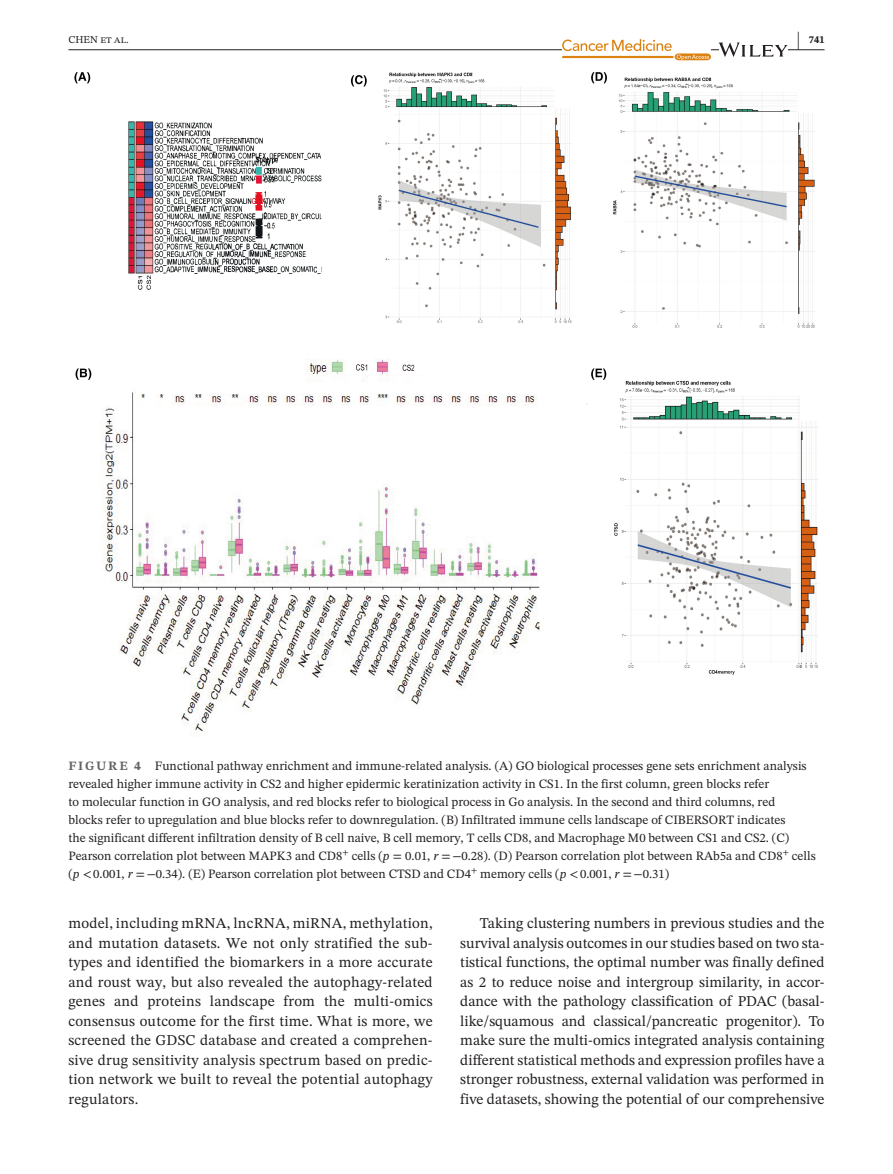
<style>
.page{position:relative;width:893px;height:1174px;background:#fff}
.page>*{position:absolute;margin:0;border:0;box-sizing:border-box;transform-origin:0 0}
.t1{font:700 21px "STIX Two Text";color:#231f20;scale:.42 1}
.t2{font:15px/19.5px "STIX Two Text";letter-spacing:.005em;color:#231f20;text-align:justify}
.t3{font:12.75px/18px "STIX Two Text";color:#231f20}
.t4{font:10.5px "STIX Two Text";color:#231f20}
.t5{font:700 10.5px "STIX Two Text";color:#231f20}
.s1{font-weight:700;color:#636366}
.s2{font-style:italic}
</style>
<div class="page">
<hr style="left:68px;top:49px;width:756px;height:1px;background:#231f20">
<svg style="left:562px;top:39px;width:149px;height:21px"></svg>
<svg style="left:719px;top:43px;width:68px;height:14px"></svg>
<img style="left:74px;top:72px;width:744px;height:663px">
<h1 class="t1" style="left:797px;top:24px;width:8px">|</h1>
<p class="t4" style="left:68px;top:32px;width:62px">CHEN et al.</p>
<p class="t5" style="left:809px;top:32px;width:17px">741</p>
<p class="t3" style="left:68px;top:757px;width:749px"><span class="s1">FIGURE 4</span> Functional pathway enrichment and immune-related analysis. (A) GO biological processes gene sets enrichment analysis revealed higher immune activity in CS2 and higher epidermic keratinization activity in CS1. In the first column, green blocks refer<br>to molecular function in GO analysis, and red blocks refer to biological process in Go analysis. In the second and third columns, red<br>blocks refer to upregulation and blue blocks refer to downregulation. (B) Infiltrated immune cells landscape of CIBERSORT indicates<br>the significant different infiltration density of B cell naive, B cell memory, T cells CD8, and Macrophage M0 between CS1 and CS2. (C)<br>Pearson correlation plot between MAPK3 and CD8<sup>+</sup> cells (<span class="s2">p</span> = 0.01, <span class="s2">r</span> =−0.28). (D) Pearson correlation plot between RAb5a and CD8<sup>+</sup> cells (<span class="s2">p</span> &lt;0.001, <span class="s2">r</span> =−0.34). (E) Pearson correlation plot between CTSD and CD4<sup>+</sup> memory cells (<span class="s2">p</span> &lt;0.001, <span class="s2">r</span> =−0.31)</p>
<p class="t2" style="left:68px;top:913px;width:366px">model, including mRNA, lncRNA, miRNA, methylation, and mutation datasets. We not only stratified the sub&shy;types and identified the biomarkers in a more accurate and roust way, but also revealed the autophagy-related genes and proteins landscape from the multi-omics consensus outcome for the first time. What is more, we screened the GDSC database and created a comprehen&shy;sive drug sensitivity analysis spectrum based on predic&shy;tion network we built to reveal the potential autophagy regulators.</p>
<p class="t2" style="left:460px;top:913px;width:366px;text-indent:20px">Taking clustering numbers in previous studies and the survival analysis outcomes in our studies based on two sta&shy;tistical functions, the optimal number was finally defined as 2 to reduce noise and intergroup similarity, in accor&shy;dance with the pathology classification of PDAC (basal&shy;like/squamous and classical/pancreatic progenitor). To make sure the multi-omics integrated analysis containing different statistical methods and expression profiles have a stronger robustness, external validation was performed in five datasets, showing the potential of our comprehensive</p>
</div>
